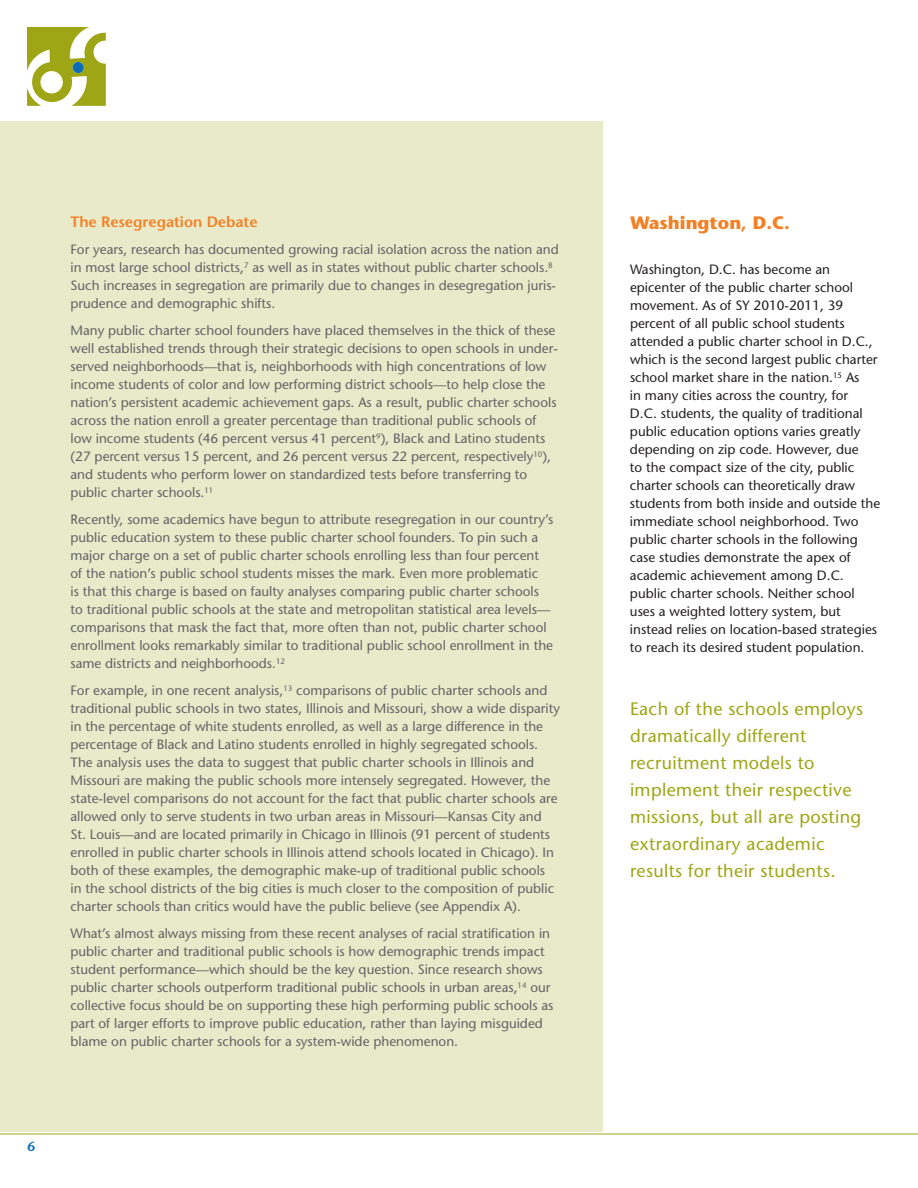
<style>
.page{position:relative;width:918px;height:1188px;background:#fff}
.page>*{position:absolute;margin:0;border:0;box-sizing:border-box;transform-origin:0 0}
.t1{font:500 18px/27px "Stone Sans Std";letter-spacing:.02em;color:#9ea615}
.t2{font:700 18px "Stone Sans Std";color:#f48026}
.t3{font:600 15px "Stone Sans Std";color:#f48026}
.t4{font:500 13.5px/18px "Stone Sans Std";color:#636366}
.t5{font:500 13.5px/18px "Stone Sans Std";color:#231f20}
.t6{font:600 13.5px "Stone Sans Std";color:#0d6cb6}
</style>
<div class="page">
<hr style="left:0;top:1134px;width:918px;height:1px;background:#9ea615">
<svg style="left:27px;top:27px;width:79px;height:79px"></svg>
<div style="left:73px;top:62px;width:11px;height:11px;background:#0d6cb6;border-radius:50%"></div>
<div style="left:0;top:122px;width:603px;height:1010px;background:#e8eac9"></div>
<p class="t3" style="left:70px;top:213px;width:189px">The Resegregation Debate</p>
<p class="t4" style="left:70px;top:240px;width:490px">For years, research has documented growing racial isolation across the nation and in most large school districts,<sup>7</sup> as well as in states without public charter schools.<sup>8<br></sup>Such increases in segregation are primarily due to changes in desegregation juris&shy;prudence and demographic shifts.</p>
<p class="t4" style="left:70px;top:321px;width:489px">Many public charter school founders have placed themselves in the thick of these well established trends through their strategic decisions to open schools in under&shy;served neighborhoods—that is, neighborhoods with high concentrations of low income students of color and low performing district schools—to help close the nation’s persistent academic achievement gaps. As a result, public charter schools across the nation enroll a greater percentage than traditional public schools of low income students (46 percent versus 41 percent<sup>9</sup>), Black and Latino students (27 percent versus 15 percent, and 26 percent versus 22 percent, respectively<sup>10</sup>), and students who perform lower on standardized tests before transferring to public charter schools.<sup>11</sup></p>
<p class="t4" style="left:71px;top:510px;width:484px">Recently, some academics have begun to attribute resegregation in our country’s public education system to these public charter school founders. To pin such a major charge on a set of public charter schools enrolling less than four percent of the nation’s public school students misses the mark. Even more problematic<br>is that this charge is based on faulty analyses comparing public charter schools to traditional public schools at the state and metropolitan statistical area levels— comparisons that mask the fact that, more often than not, public charter school enrollment looks remarkably similar to traditional public school enrollment in the same districts and neighborhoods.<sup>12</sup></p>
<p class="t4" style="left:70px;top:681px;width:491px">For example, in one recent analysis,<sup>13</sup> comparisons of public charter schools and traditional public schools in two states, I llinois and Missouri, show a wide disparity in the percentage of white students enrolled, as well as a large difference in the percentage of Black and Latino students enrolled in highly segregated schools.<br>The analysis uses the data to suggest that public charter schools in I llinois and Missouri are making the public schools more intensely segregated. However, the state-level comparisons do not account for the fact that public charter schools are allowed only to serve students in two urban areas in Missouri—Kansas City and St. Louis—and are located primarily in Chicago in I llinois (91 percent of students enrolled in public charter schools in I llinois attend schools located in Chicago). I n both of these examples, the demographic make-up of traditional public schools<br>in the school districts of the big cities is much closer to the composition of public charter schools than critics would have the public believe (see Appendix A).</p>
<p class="t4" style="left:70px;top:924px;width:485px">What’s almost always missing from these recent analyses of racial stratification in public charter and traditional public schools is how demographic trends impact student performance—which should be the key question. Since research shows public charter schools outperform traditional public schools in urban areas,<sup>14</sup> our collective focus should be on supporting these high performing public schools as part of larger efforts to improve public education, rather than laying misguided blame on public charter schools for a system-wide phenomenon.</p>
<p class="t6" style="left:28px;top:1139px;width:9px">6</p>
<h1 class="t2" style="left:630px;top:212px;width:161px">Washington, D.C.</h1>
<p class="t5" style="left:630px;top:261px;width:252px">Washington, D.C. has become an epicenter of the public charter school movement. As of SY 2010-2011, 39 percent of all public school students attended a public charter school in D.C., which is the second largest public charter school market share in the nation.<sup>15</sup> As<br>in many cities across the country, for<br>D.C. students, the quality of traditional public education options varies greatly depending on zip code. However, due<br>to the compact size of the city, public charter schools can theoretically draw students from both inside and outside the immediate school neighborhood. Two public charter schools in the following case studies demonstrate the apex of academic achievement among D.C. public charter schools. Neither school uses a weighted lottery system, but instead relies on location-based strategies to reach its desired student population.</p>
<h1 class="t1" style="left:630px;top:695px;width:235px">Each of the schools employs dramatically different recruitment models to implement their respective missions, but all are posting extraordinary academic results for their students.</h1>
</div>
